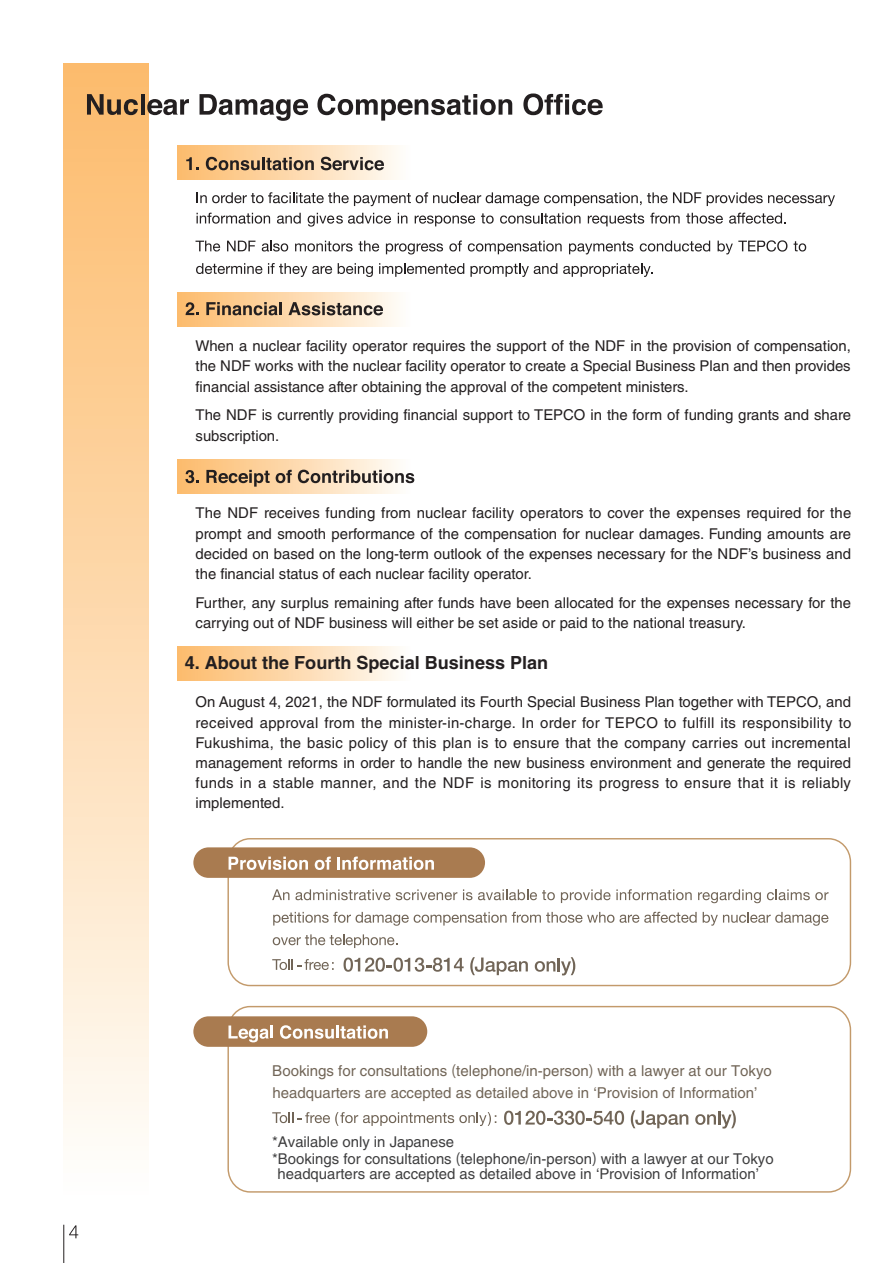
<style>
.page{position:relative;width:893px;height:1263px;background:#fff}
.page>*{position:absolute;margin:0;border:0;box-sizing:border-box;transform-origin:0 0}
.t1{font:700 18px "Helvetica LT Std";color:#231f20}
.t2{font:15px/21.9px "Helvetica LT Std";color:#716557}
.t3{font:14.85px/20.2px "Helvetica LT Std";color:#231f20;text-align:justify}
.t4{font:14.85px "Helvetica LT Std";color:#3e3e3f}
.s1{font-family:"Koz Go Pr 6 N"}
</style>
<div class="page">
<div style="left:177px;top:146px;width:234px;height:34px;background:linear-gradient(to right,#fbb968,#fdfcf8)"></div>
<div style="left:177px;top:292px;width:234px;height:34px;background:linear-gradient(to right,#fcb969,#fffdf9)"></div>
<div style="left:177px;top:460px;width:234px;height:34px;background:linear-gradient(to right,#fcba69,#fefcf9)"></div>
<svg style="left:69px;top:1225px;width:9px;height:13px"></svg>
<hr style="left:63px;top:1225px;width:1px;height:38px;background:#231f20">
<div style="left:64px;top:64px;width:85px;height:1135px;background:linear-gradient(to bottom,#fcba69,#fefdfa)"></div>
<svg style="left:186px;top:157px;width:13px;height:13px"></svg>
<svg style="left:206px;top:157px;width:108px;height:13px"></svg>
<svg style="left:321px;top:157px;width:63px;height:13px"></svg>
<svg style="left:197px;top:192px;width:504px;height:14px"></svg>
<svg style="left:707px;top:192px;width:128px;height:14px"></svg>
<svg style="left:197px;top:213px;width:73px;height:11px"></svg>
<svg style="left:277px;top:213px;width:24px;height:11px"></svg>
<svg style="left:308px;top:213px;width:83px;height:14px"></svg>
<svg style="left:398px;top:213px;width:9px;height:10px"></svg>
<svg style="left:415px;top:215px;width:60px;height:11px"></svg>
<svg style="left:481px;top:213px;width:13px;height:11px"></svg>
<svg style="left:500px;top:213px;width:80px;height:11px"></svg>
<svg style="left:588px;top:213px;width:56px;height:13px"></svg>
<svg style="left:650px;top:213px;width:30px;height:11px"></svg>
<svg style="left:686px;top:213px;width:37px;height:11px"></svg>
<svg style="left:729px;top:213px;width:57px;height:11px"></svg>
<svg style="left:196px;top:241px;width:24px;height:10px"></svg>
<svg style="left:227px;top:241px;width:28px;height:10px"></svg>
<svg style="left:262px;top:241px;width:26px;height:10px"></svg>
<svg style="left:295px;top:241px;width:84px;height:10px"></svg>
<svg style="left:386px;top:243px;width:57px;height:11px"></svg>
<svg style="left:449px;top:240px;width:13px;height:11px"></svg>
<svg style="left:468px;top:241px;width:94px;height:13px"></svg>
<svg style="left:569px;top:241px;width:64px;height:13px"></svg>
<svg style="left:640px;top:241px;width:70px;height:10px"></svg>
<svg style="left:718px;top:240px;width:69px;height:14px"></svg>
<svg style="left:794px;top:241px;width:12px;height:10px"></svg>
<svg style="left:196px;top:263px;width:66px;height:11px"></svg>
<svg style="left:268px;top:263px;width:64px;height:14px"></svg>
<svg style="left:338px;top:263px;width:35px;height:14px"></svg>
<svg style="left:379px;top:263px;width:85px;height:14px"></svg>
<svg style="left:470px;top:263px;width:87px;height:14px"></svg>
<svg style="left:563px;top:263px;width:89px;height:14px"></svg>
<svg style="left:186px;top:302px;width:13px;height:13px"></svg>
<svg style="left:206px;top:302px;width:76px;height:13px"></svg>
<svg style="left:288px;top:302px;width:95px;height:13px"></svg>
<div style="left:177px;top:647px;width:234px;height:34px;background:linear-gradient(to right,#fcba69,#fefcf9)"></div>
<svg style="left:185px;top:470px;width:14px;height:13px"></svg>
<svg style="left:206px;top:470px;width:64px;height:17px"></svg>
<svg style="left:276px;top:470px;width:16px;height:13px"></svg>
<svg style="left:298px;top:470px;width:116px;height:13px;background:#a09589"></svg>
<div style="left:227px;top:838px;width:624px;height:148px;border:1px solid #c39a6b;border-radius:23px"></div>
<div style="left:227px;top:1006px;width:624px;height:186px;border:1px solid #c39a6b;border-radius:23px"></div>
<svg style="left:272px;top:889px;width:17px;height:11px"></svg>
<svg style="left:295px;top:889px;width:95px;height:11px"></svg>
<svg style="left:396px;top:889px;width:61px;height:11px"></svg>
<svg style="left:463px;top:889px;width:9px;height:11px"></svg>
<svg style="left:478px;top:889px;width:77px;height:11px"></svg>
<svg style="left:561px;top:889px;width:131px;height:14px"></svg>
<svg style="left:698px;top:889px;width:63px;height:14px"></svg>
<svg style="left:767px;top:889px;width:61px;height:11px"></svg>
<svg style="left:273px;top:912px;width:341px;height:14px"></svg>
<svg style="left:620px;top:912px;width:77px;height:11px"></svg>
<svg style="left:703px;top:912px;width:125px;height:14px"></svg>
<svg style="left:273px;top:934px;width:124px;height:14px"></svg>
<svg style="left:272px;top:959px;width:62px;height:11px"></svg>
<svg style="left:344px;top:957px;width:120px;height:15px"></svg>
<svg style="left:470px;top:957px;width:58px;height:18px"></svg>
<svg style="left:535px;top:957px;width:40px;height:18px"></svg>
<svg style="left:272px;top:1112px;width:224px;height:14px"></svg>
<svg style="left:504px;top:1111px;width:120px;height:14px"></svg>
<svg style="left:631px;top:1110px;width:57px;height:18px"></svg>
<svg style="left:695px;top:1110px;width:41px;height:18px"></svg>
<div style="left:193px;top:847px;width:292px;height:31px;background:#a97b50;border-radius:15px"></div>
<div style="left:193px;top:1016px;width:234px;height:31px;background:#a97b50;border-radius:15px"></div>
<svg style="left:229px;top:857px;width:79px;height:13px"></svg>
<svg style="left:315px;top:856px;width:16px;height:14px"></svg>
<svg style="left:337px;top:856px;width:97px;height:14px"></svg>
<svg style="left:228px;top:1025px;width:45px;height:17px"></svg>
<svg style="left:280px;top:1025px;width:108px;height:14px"></svg>
<svg style="left:87px;top:94px;width:51px;height:21px"></svg>
<hr style="left:141px;top:94px;width:4px;height:21px;background:#231f20">
<svg style="left:147px;top:99px;width:42px;height:16px"></svg>
<svg style="left:200px;top:94px;width:108px;height:27px"></svg>
<svg style="left:317px;top:94px;width:195px;height:27px"></svg>
<svg style="left:523px;top:93px;width:80px;height:22px"></svg>
<p class="t3" style="left:196px;top:336px;width:657px">When a nuclear facility operator requires the support of the NDF in the provision of compensation, the NDF works with the nuclear facility operator to create a Special Business Plan and then provides financial assistance after obtaining the approval of the competent ministers.</p>
<p class="t3" style="left:196px;top:405px;width:657px">The NDF is currently providing financial support to TEPCO in the form of funding grants and share subscription.</p>
<p class="t3" style="left:196px;top:503px;width:657px">The NDF receives funding from nuclear facility operators to cover the expenses required for the prompt and smooth performance of the compensation for nuclear damages. Funding amounts are decided on based on the long-term outlook of the expenses necessary for the NDF’s business and the financial status of each nuclear facility operator.</p>
<p class="t3" style="left:196px;top:592px;width:657px">Further, any surplus remaining after funds have been allocated for the expenses necessary for the carrying out of NDF business will either be set aside or paid to the national treasury.</p>
<p class="t1" style="left:185px;top:652px;width:365px">4. About the Fourth Special Business Plan</p>
<p class="t3" style="left:196px;top:692px;width:657px">On August 4, 2021, the NDF formulated its Fourth Special Business Plan together with TEPCO, and received approval from the minister-in-charge. In order for TEPCO to fulfill its responsibility to Fukushima, the basic policy of this plan is to ensure that the company carries out incremental management reforms in order to handle the new business environment and generate the required funds in a stable manner, and the NDF is monitoring its progress to ensure that it is reliably implemented.</p>
<p class="t2" style="left:272px;top:1059px;width:501px">Bookings for consultations <span class="s1">(</span>telephone/in-person<span class="s1">)</span> with a lawyer at our Tokyo headquarters are accepted as detailed above in ‘Provision of Information’</p>
<p class="t4" style="left:272px;top:1133px;width:183px">*Available only in Japanese</p>
<p class="t4" style="left:272px;top:1150px;width:503px">*Bookings for consultations <span class="s1">(</span>telephone/in-person<span class="s1">)</span> with a lawyer at our Tokyo</p>
<p class="t4" style="left:277px;top:1165px;width:483px">headquarters are accepted as detailed above in ‘Provision of Information’</p>
</div>
